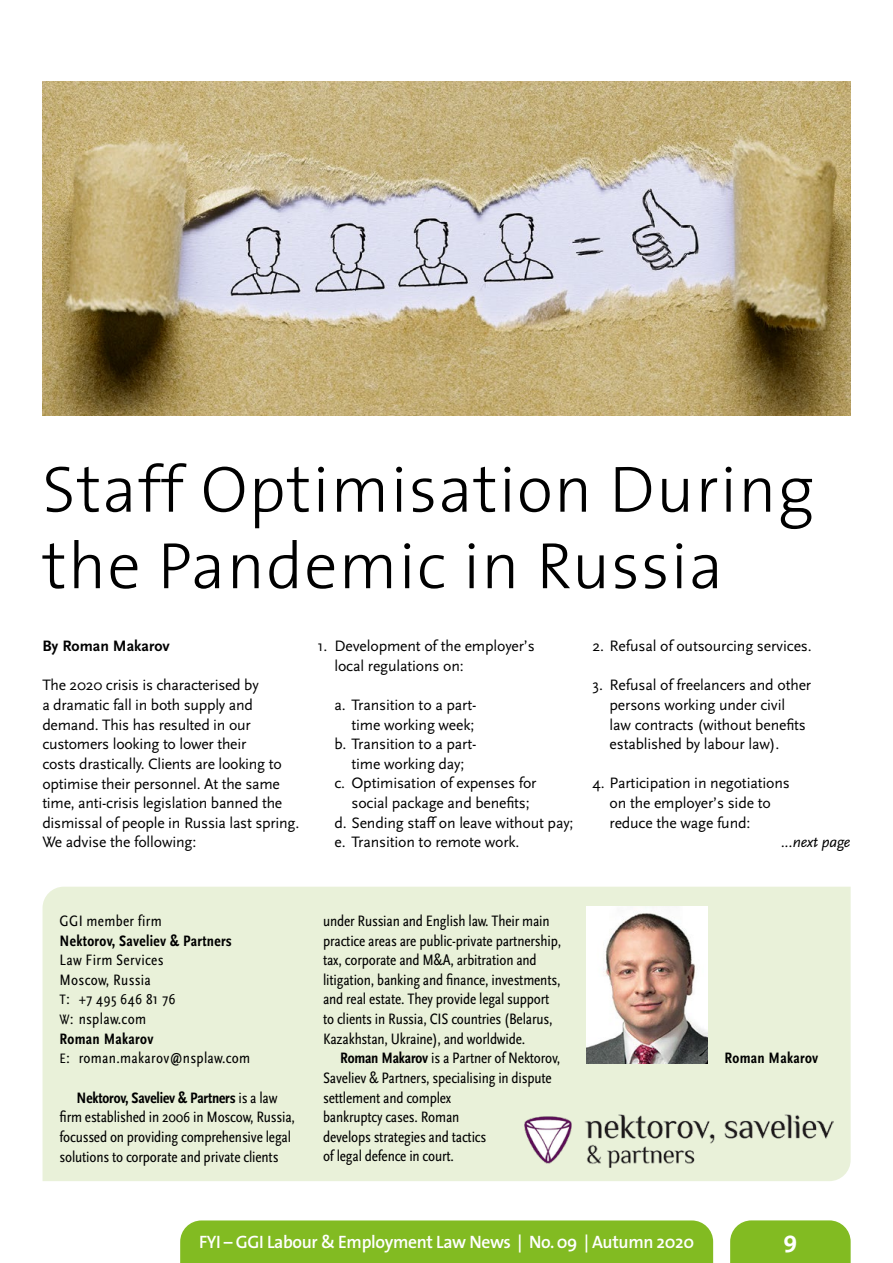
<style>
.page{position:relative;width:893px;height:1263px;background:#fff}
.page>*{position:absolute;margin:0;border:0;box-sizing:border-box;transform-origin:0 0}
.t1{font:300 66px/76.5px "The Sans";letter-spacing:.02em;color:#000}
.t2{font:700 24px "The Sans";color:#fff}
.t3{font:600 18px "The Sans";letter-spacing:-.02em;color:#fff}
.t4{font:15.75px/19.6px "Scala Sans Pro";letter-spacing:-.01em;color:#000}
.t5{font:condensed 15.75px/19.6px "Scala Sans Pro";letter-spacing:-.01em;color:#000}
.t6{font:condensed 15.75px/19.6px "Scala Sans Pro";letter-spacing:.02em;color:#000}
.t7{font:700 condensed 15.75px "Scala Sans Pro";letter-spacing:.02em;color:#000}
.t8{font:700 15.75px "Scala Sans Pro";color:#000}
.t9{font:italic 15.75px "Scala Sans Pro";letter-spacing:-.01em;color:#000}
.s1{font-size:14.25px}
.s2{font-stretch:normal}
.s3{font-weight:700}
</style>
<div class="page">
<svg style="left:730px;top:1220px;width:121px;height:43px;background:#88be2d"></svg>
<div style="left:180px;top:1220px;width:533px;height:43px;background:#82bb22"></div>
<div style="left:43px;top:887px;width:808px;height:294px;background:#e9f1d9"></div>
<img style="left:587px;top:906px;width:120px;height:157px">
<img style="left:524px;top:1115px;width:310px;height:52px">
<img style="left:42px;top:82px;width:809px;height:333px">
<h1 class="t1" style="left:42px;top:449px;width:774px">Staff Optimisation During the Pandemic in Russia</h1>
<p class="t8" style="left:42px;top:637px;width:129px">By Roman Makarov</p>
<p class="t4" style="left:42px;top:675px;width:258px">The 2020 crisis is characterised by<br>a dramatic fall in both supply and demand. This has resulted in our customers looking to lower their<br>costs drastically. Clients are looking to optimise their personnel. At the same time, anti-crisis legislation banned the dismissal of people in Russia last spring.<br>We advise the following:</p>
<p class="t4" style="left:334px;top:636px;width:202px;text-indent:-17px">1. Development of the employer’s local regulations on:</p>
<p class="t4" style="left:334px;top:695px;width:143px">a. Transition to a part-</p>
<p class="t4" style="left:351px;top:715px;width:124px">time working week;</p>
<p class="t4" style="left:334px;top:734px;width:143px">b. Transition to a part-</p>
<p class="t4" style="left:351px;top:754px;width:114px">time working day;</p>
<p class="t4" style="left:334px;top:773px;width:204px">c. Optimisation of expenses for</p>
<p class="t4" style="left:351px;top:793px;width:180px">social package and benefits;</p>
<p class="t4" style="left:334px;top:813px;width:241px">d. Sending staff on leave without pay;</p>
<p class="t4" style="left:334px;top:832px;width:187px">e. Transition to remote work.</p>
<p class="t4" style="left:593px;top:636px;width:221px">2. Refusal of outsourcing services.</p>
<p class="t4" style="left:610px;top:675px;width:203px;text-indent:-17px">3. Refusal of freelancers and other persons working under civil<br>law contracts (without benefits established by labour law).</p>
<p class="t4" style="left:610px;top:773px;width:182px;text-indent:-17px">4. Participation in negotiations on the employer’s side to reduce the wage fund:</p>
<p class="t9" style="left:781px;top:833px;width:71px">...next page</p>
<p class="t6" style="left:60px;top:911px;width:104px">GGI member firm</p>
<p class="t7" style="left:60px;top:931px;width:174px">Nektorov, Saveliev &amp; Partners</p>
<p class="t6" style="left:60px;top:950px;width:192px">Law Firm Services<br>Moscow, Russia<br><span class="s1">T</span><span class="s2">:</span> +7 495 646 81 76<br><span class="s1">W</span><span class="s2">:</span> nsplaw.com<br><span class="s3">Roman Makarov<br></span><span class="s1">E</span><span class="s2">:</span> roman.makarov@nsplaw.com</p>
<p class="t5" style="left:60px;top:1087px;width:237px;text-indent:17px"><span class="s3">Nektorov, Saveliev &amp; Partners</span> is a law firm established in 2006 in Moscow, Russia, focussed on providing comprehensive legal solutions to corporate and private clients</p>
<p class="t5" style="left:323px;top:911px;width:240px">under Russian and English law. Their main practice areas are public-private partnership, tax, corporate and M&amp;A, arbitration and litigation, banking and finance, investments, and real estate. They provide legal support to clients in Russia, CIS countries (Belarus, Kazakhstan, Ukraine), and worldwide.</p>
<p class="t5" style="left:323px;top:1048px;width:239px;text-indent:17px"><span class="s3">Roman Makarov</span> is a Partner of Nektorov,<br>Saveliev &amp; Partners, specialising in dispute settlement and complex<br>bankruptcy cases. Roman<br>develops strategies and tactics<br>of legal defence in court.</p>
<p class="t7" style="left:724px;top:1049px;width:95px">Roman Makarov</p>
<p class="t3" style="left:199px;top:1227px;width:496px">FYI – GGI Labour &amp; Employment Law News | No. 09 | Autumn 2020</p>
<h2 class="t2" style="left:783px;top:1220px;width:15px">9</h2>
</div>
